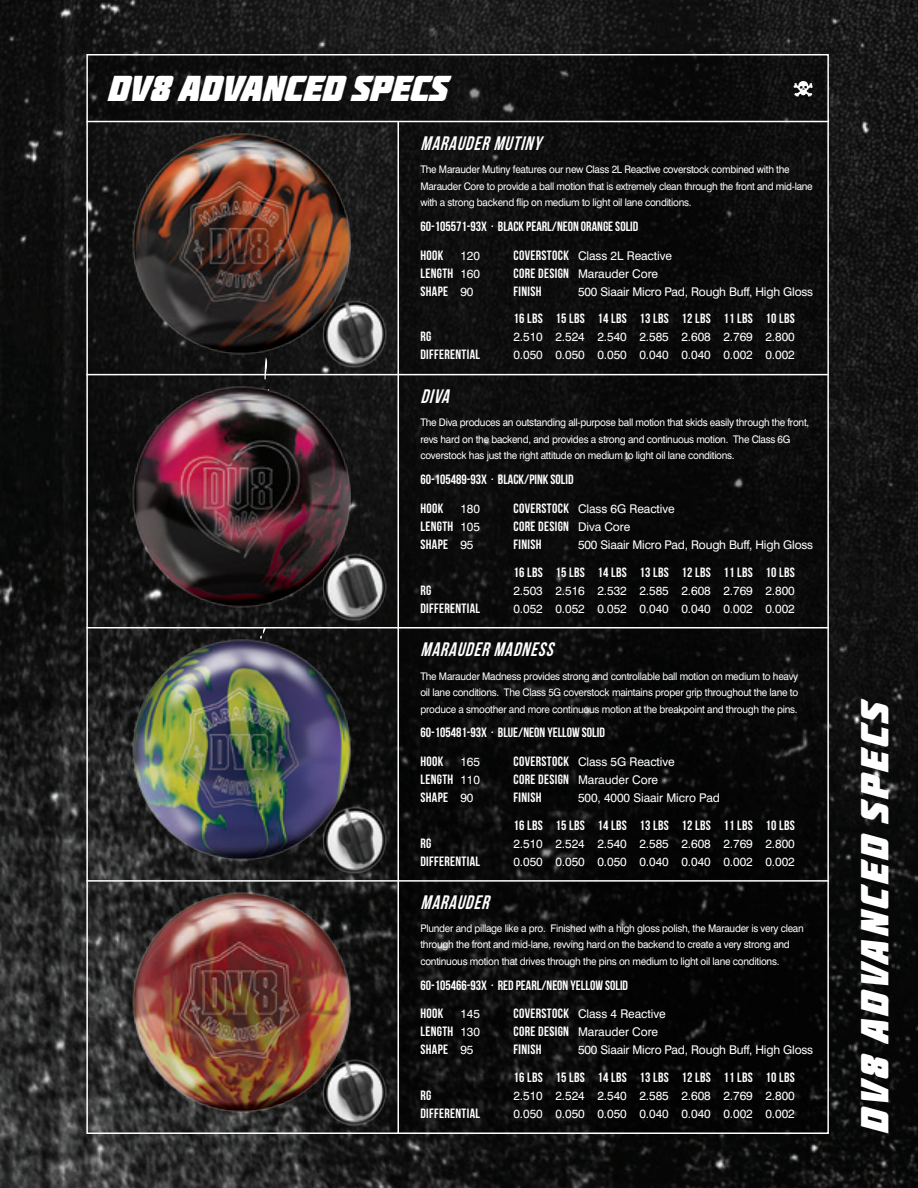
<style>
.page{position:relative;width:918px;height:1188px;background:#fff}
.page>*{position:absolute;margin:0;border:0;box-sizing:border-box;transform-origin:0 0}
.Color_Bar_heading-bd{font:italic 39px "Molot";color:#fff}
.t1{font:italic 36px "Molot";color:#fff}
.DV8_Product_subheadi{font:italic 19.5px "Bebas Neue";color:#fff;scale:.95 1}
.DV8_Ball_Chart_Body{font:13.5px "Bebas Neue";letter-spacing:.025em;color:#fff}
.DV8_Product_body_tex{font:13.5px "Bebas Neue";color:#fff}
.DV8_Ball_Chart_Body-2{font:12px "Swiss 721 BT";letter-spacing:-.005em;color:#fff}
.DV8_Product_body_tex-2{font:10.5px/16.5px "Swiss 721 BT";letter-spacing:-.025em;color:#fff;scale:.95 1}
.s1{font-family:"Swiss 721 BT";font-size:12px}
.s2{font-family:"Bebas Neue";font-size:13.5px}
</style>
<div class="page">
<img style="left:0;top:0;width:918px;height:1188px">
<svg style="left:264px;top:367px;width:4px;height:9px"></svg>
<div style="left:398px;top:122px;width:430px;height:1011px;background:#090908"></div>
<svg style="left:89px;top:57px;width:737px;height:64px;background:#101010"></svg>
<hr style="left:86px;top:880px;width:743px;height:2px;background:#fff">
<hr style="left:86px;top:374px;width:743px;height:1px;background:#fff">
<hr style="left:86px;top:627px;width:743px;height:1px;background:#fff">
<hr style="left:86px;top:121px;width:743px;height:1px;background:#fff">
<hr style="left:398px;top:122px;width:1px;height:1012px;background:#fff">
<img style="left:794px;top:81px;width:13px;height:15px">
<img style="left:108px;top:122px;width:266px;height:245px">
<img style="left:311px;top:292px;width:87px;height:82px">
<img style="left:108px;top:376px;width:266px;height:244px">
<img style="left:311px;top:545px;width:87px;height:82px">
<img style="left:108px;top:629px;width:266px;height:244px">
<img style="left:311px;top:798px;width:87px;height:82px">
<img style="left:108px;top:881px;width:266px;height:244px">
<img style="left:311px;top:1051px;width:87px;height:81px">
<p class="t1" style="left:106px;top:67px;width:352px">DV8 ADVANCED SPECS</p>
<p class="DV8_Product_subheadi" style="left:420px;top:133px;width:134px">MARAUDERMUTINY</p>
<p class="DV8_Product_body_tex-2" style="left:420px;top:161px;width:414px">The Marauder Mutiny features our new Class 2L Reactive coverstock combined with the<br>Marauder Core to provide a ball motion that is extremely clean through the front and mid-lane with a strong backend flip on medium to light oil lane conditions.</p>
<p class="DV8_Product_body_tex" style="left:420px;top:219px;width:219px">60-105571-93X · BLACK PEARL/NEON ORANGE SOLID</p>
<p class="DV8_Ball_Chart_Body" style="left:420px;top:248px;width:25px">HOOK</p>
<p class="DV8_Ball_Chart_Body-2" style="left:460px;top:248px;width:21px">120</p>
<p class="DV8_Ball_Chart_Body" style="left:420px;top:266px;width:61px">LENGTH <span class="s1">160</span></p>
<p class="DV8_Ball_Chart_Body" style="left:420px;top:284px;width:55px">SHAPE <span class="s1">90</span></p>
<p class="DV8_Ball_Chart_Body-2" style="left:514px;top:248px;width:160px"><span class="s2">COVERSTOCK</span> Class 2L Reactive</p>
<p class="DV8_Ball_Chart_Body-2" style="left:514px;top:266px;width:146px"><span class="s2">CORE DESIGN</span> Marauder Core</p>
<p class="DV8_Ball_Chart_Body" style="left:514px;top:284px;width:30px">FINISH</p>
<p class="DV8_Ball_Chart_Body-2" style="left:578px;top:284px;width:237px">500 Siaair Micro Pad, Rough Buff, High Gloss</p>
<p class="DV8_Ball_Chart_Body" style="left:513px;top:311px;width:283px">16 LBS 15 LBS 14 LBS 13 LBS 12 LBS 11 LBS 10 LBS</p>
<p class="DV8_Ball_Chart_Body" style="left:420px;top:329px;width:13px">RG</p>
<p class="DV8_Ball_Chart_Body-2" style="left:513px;top:330px;width:283px">2.510 2.524 2.540 2.585 2.608 2.769 2.800</p>
<p class="DV8_Ball_Chart_Body" style="left:420px;top:347px;width:61px">DIFFERENTIAL</p>
<p class="DV8_Ball_Chart_Body-2" style="left:513px;top:348px;width:283px">0.050 0.050 0.050 0.040 0.040 0.002 0.002</p>
<p class="DV8_Product_subheadi" style="left:420px;top:386px;width:37px">DIVA</p>
<p class="DV8_Product_body_tex-2" style="left:420px;top:414px;width:411px">The Diva produces an outstanding all-purpose ball motion that skids easily through the front, revs hard on the backend, and provides a strong and continuous motion. The Class 6G coverstock has just the right attitude on medium to light oil lane conditions.</p>
<p class="DV8_Product_body_tex" style="left:420px;top:472px;width:155px">60-105489-93X · BLACK/PINK SOLID</p>
<p class="DV8_Ball_Chart_Body" style="left:420px;top:501px;width:25px">HOOK</p>
<p class="DV8_Ball_Chart_Body-2" style="left:460px;top:501px;width:21px">180</p>
<p class="DV8_Ball_Chart_Body" style="left:420px;top:519px;width:61px">LENGTH <span class="s1">105</span></p>
<p class="DV8_Ball_Chart_Body" style="left:420px;top:537px;width:55px">SHAPE <span class="s1">95</span></p>
<p class="DV8_Ball_Chart_Body-2" style="left:514px;top:501px;width:163px"><span class="s2">COVERSTOCK</span> Class 6G Reactive</p>
<p class="DV8_Ball_Chart_Body" style="left:514px;top:519px;width:118px">CORE DESIGN <span class="s1">Diva Core</span></p>
<p class="DV8_Ball_Chart_Body" style="left:514px;top:537px;width:30px">FINISH</p>
<p class="DV8_Ball_Chart_Body-2" style="left:578px;top:537px;width:237px">500 Siaair Micro Pad, Rough Buff, High Gloss</p>
<p class="DV8_Ball_Chart_Body" style="left:513px;top:564px;width:283px">16 LBS 15 LBS 14 LBS 13 LBS 12 LBS 11 LBS 10 LBS</p>
<p class="DV8_Ball_Chart_Body" style="left:420px;top:582px;width:13px">RG</p>
<p class="DV8_Ball_Chart_Body-2" style="left:513px;top:583px;width:283px">2.503 2.516 2.532 2.585 2.608 2.769 2.800</p>
<p class="DV8_Ball_Chart_Body" style="left:420px;top:600px;width:61px">DIFFERENTIAL</p>
<p class="DV8_Ball_Chart_Body-2" style="left:513px;top:601px;width:283px">0.052 0.052 0.052 0.040 0.040 0.002 0.002</p>
<p class="DV8_Product_subheadi" style="left:420px;top:639px;width:147px">MARAUDERMADNESS</p>
<p class="DV8_Product_body_tex-2" style="left:420px;top:668px;width:399px;text-align:justify">The Marauder Madness provides strong and controllable ball motion on medium to heavy oil lane conditions. The Class 5G coverstock maintains proper grip throughout the lane to produce a smoother and more continuous motion at the breakpoint and through the pins.</p>
<p class="DV8_Product_body_tex" style="left:420px;top:725px;width:186px">60-105481-93X · BLUE/NEON YELLOW SOLID</p>
<p class="DV8_Ball_Chart_Body" style="left:420px;top:754px;width:25px">HOOK</p>
<p class="DV8_Ball_Chart_Body-2" style="left:460px;top:755px;width:21px">165</p>
<p class="DV8_Ball_Chart_Body" style="left:420px;top:772px;width:61px">LENGTH <span class="s1">110</span></p>
<p class="DV8_Ball_Chart_Body" style="left:420px;top:790px;width:55px">SHAPE <span class="s1">90</span></p>
<p class="DV8_Ball_Chart_Body-2" style="left:514px;top:755px;width:163px"><span class="s2">COVERSTOCK</span> Class 5G Reactive</p>
<p class="DV8_Ball_Chart_Body-2" style="left:514px;top:773px;width:146px"><span class="s2">CORE DESIGN</span> Marauder Core</p>
<p class="DV8_Ball_Chart_Body" style="left:514px;top:790px;width:30px">FINISH</p>
<p class="DV8_Ball_Chart_Body-2" style="left:578px;top:791px;width:143px">500, 4000 Siaair Micro Pad</p>
<p class="DV8_Ball_Chart_Body" style="left:513px;top:818px;width:283px">16 LBS 15 LBS 14 LBS 13 LBS 12 LBS 11 LBS 10 LBS</p>
<p class="DV8_Ball_Chart_Body" style="left:420px;top:836px;width:13px">RG</p>
<p class="DV8_Ball_Chart_Body-2" style="left:513px;top:836px;width:283px">2.510 2.524 2.540 2.585 2.608 2.769 2.800</p>
<p class="DV8_Ball_Chart_Body" style="left:420px;top:854px;width:61px">DIFFERENTIAL</p>
<p class="DV8_Ball_Chart_Body-2" style="left:513px;top:854px;width:283px">0.050 0.050 0.050 0.040 0.040 0.002 0.002</p>
<p class="DV8_Product_subheadi" style="left:420px;top:891px;width:79px">MARAUDER</p>
<p class="DV8_Product_body_tex-2" style="left:420px;top:920px;width:405px">Plunder and pillage like a pro. Finished with a high gloss polish, the Marauder is very clean through the front and mid-lane, revving hard on the backend to create a very strong and continuous motion that drives through the pins on medium to light oil lane conditions.</p>
<p class="DV8_Product_body_tex" style="left:420px;top:977px;width:209px">60-105466-93X · RED PEARL/NEON YELLOW SOLID</p>
<p class="DV8_Ball_Chart_Body" style="left:420px;top:1006px;width:25px">HOOK</p>
<p class="DV8_Ball_Chart_Body-2" style="left:460px;top:1007px;width:21px">145</p>
<p class="DV8_Ball_Chart_Body" style="left:420px;top:1024px;width:61px">LENGTH <span class="s1">130</span></p>
<p class="DV8_Ball_Chart_Body" style="left:420px;top:1042px;width:55px">SHAPE <span class="s1">95</span></p>
<p class="DV8_Ball_Chart_Body-2" style="left:514px;top:1007px;width:154px"><span class="s2">COVERSTOCK</span> Class 4 Reactive</p>
<p class="DV8_Ball_Chart_Body-2" style="left:514px;top:1025px;width:146px"><span class="s2">CORE DESIGN</span> Marauder Core</p>
<p class="DV8_Ball_Chart_Body" style="left:514px;top:1042px;width:30px">FINISH</p>
<p class="DV8_Ball_Chart_Body-2" style="left:578px;top:1043px;width:237px">500 Siaair Micro Pad, Rough Buff, High Gloss</p>
<p class="DV8_Ball_Chart_Body" style="left:513px;top:1070px;width:283px">16 LBS 15 LBS 14 LBS 13 LBS 12 LBS 11 LBS 10 LBS</p>
<p class="DV8_Ball_Chart_Body" style="left:420px;top:1088px;width:13px">RG</p>
<p class="DV8_Ball_Chart_Body-2" style="left:513px;top:1088px;width:283px">2.510 2.524 2.540 2.585 2.608 2.769 2.800</p>
<p class="DV8_Ball_Chart_Body" style="left:420px;top:1106px;width:61px">DIFFERENTIAL</p>
<p class="DV8_Ball_Chart_Body-2" style="left:513px;top:1106px;width:283px">0.050 0.050 0.050 0.040 0.040 0.002 0.002</p>
<p class="Color_Bar_heading-bd" style="left:852px;top:1135px;width:443px;rotate:-90deg">DV8 ADVANCED SPECS</p>
</div>
